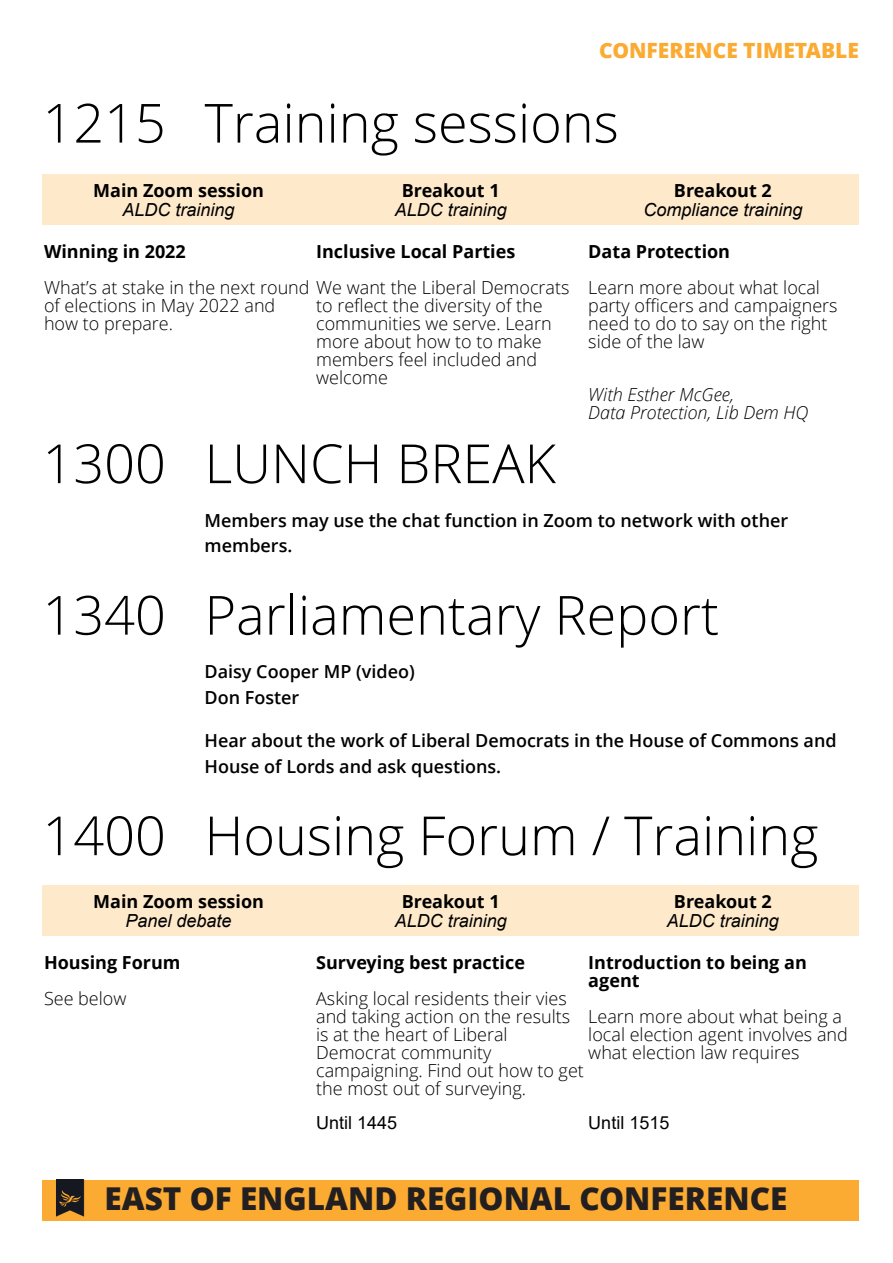
<style>
.page{position:relative;width:893px;height:1263px;background:#fff}
.page>*{position:absolute;margin:0;border:0;box-sizing:border-box;transform-origin:0 0}
.t1{font:300 54px "Open Sans";color:#000}
.t2{font:800 31.5px "Open Sans";color:#231f20}
.t3{font:800 21px "Open Sans";color:#fbab32}
.t4{font:300 18px/18px "Open Sans";color:#000}
.t5{font:600 18px/25.5px "Open Sans";color:#000}
.t6{font:700 18px/18px "Open Sans";color:#000}
.t7{font:italic 18px "Arial";color:#000}
.t8{font:italic 300 18px/18px "Open Sans";color:#000}
.t9{font:18px "Arial";color:#000}
</style>
<div class="page">
<div style="left:43px;top:1180px;width:816px;height:40px;background:#fbab32"></div>
<img style="left:56px;top:1180px;width:29px;height:37px">
<div style="left:43px;top:174px;width:816px;height:51px;background:#feeacb"></div>
<div style="left:43px;top:885px;width:816px;height:51px;background:#feeacb"></div>
<p class="t3" style="left:599px;top:42px;width:261px">CONFERENCE TIMETABLE</p>
<h1 class="t1" style="left:43px;top:101px;width:578px">1215 Training sessions</h1>
<p class="t6" style="left:93px;top:183px;width:172px">Main Zoom session</p>
<p class="t7" style="left:123px;top:203px;width:114px">ALDC training</p>
<p class="t6" style="left:402px;top:183px;width:99px">Breakout 1</p>
<p class="t7" style="left:395px;top:203px;width:114px">ALDC training</p>
<p class="t6" style="left:674px;top:183px;width:99px">Breakout 2</p>
<p class="t7" style="left:643px;top:203px;width:161px">Compliance training</p>
<p class="t6" style="left:44px;top:244px;width:143px">Winning in 2022</p>
<p class="t4" style="left:44px;top:280px;width:527px">What’s at stake in the next round We want the Liberal Democrats of elections in May 2022 and<br>how to prepare.</p>
<p class="t6" style="left:316px;top:244px;width:201px">Inclusive Local Parties</p>
<p class="t4" style="left:316px;top:298px;width:237px">to reflect the diversity of the communities we serve. Learn more about how to to make members feel included and welcome</p>
<p class="t6" style="left:588px;top:244px;width:143px">Data Protection</p>
<p class="t4" style="left:588px;top:280px;width:251px">Learn more about what local party officers and campaigners need to do to say on the right side of the law</p>
<p class="t8" style="left:588px;top:387px;width:222px">With Esther McGee,<br>Data Protection, Lib Dem HQ</p>
<h1 class="t1" style="left:43px;top:442px;width:515px">1300 LUNCH BREAK</h1>
<p class="t5" style="left:205px;top:509px;width:585px">Members may use the chat function in Zoom to network with other members.</p>
<h1 class="t1" style="left:43px;top:593px;width:678px">1340 Parliamentary Report</h1>
<p class="t5" style="left:205px;top:661px;width:212px">Daisy Cooper MP (video)<br>Don Foster</p>
<p class="t5" style="left:205px;top:730px;width:634px">Hear about the work of Liberal Democrats in the House of Commons and<br>House of Lords and ask questions.</p>
<h1 class="t1" style="left:43px;top:814px;width:777px">1400 Housing Forum / Training</h1>
<p class="t6" style="left:93px;top:894px;width:172px">Main Zoom session</p>
<p class="t7" style="left:126px;top:914px;width:108px">Panel debate</p>
<p class="t6" style="left:44px;top:955px;width:138px">Housing Forum</p>
<p class="t4" style="left:44px;top:991px;width:84px">See below</p>
<p class="t6" style="left:402px;top:894px;width:99px">Breakout 1</p>
<p class="t7" style="left:395px;top:914px;width:114px">ALDC training</p>
<p class="t6" style="left:674px;top:894px;width:99px">Breakout 2</p>
<p class="t7" style="left:667px;top:914px;width:114px">ALDC training</p>
<p class="t6" style="left:316px;top:955px;width:210px">Surveying best practice</p>
<p class="t4" style="left:316px;top:991px;width:269px">Asking local residents their vies and taking action on the results is at the heart of Liberal<br>Democrat community campaigning. Find out how to get the most out of surveying.</p>
<p class="t6" style="left:588px;top:955px;width:220px">Introduction to being an agent</p>
<p class="t4" style="left:588px;top:1009px;width:261px">Learn more about what being a local election agent involves and what election law requires</p>
<p class="t9" style="left:316px;top:1116px;width:83px">Until 1445</p>
<p class="t9" style="left:588px;top:1116px;width:83px">Until 1515</p>
<h2 class="t2" style="left:105px;top:1185px;width:684px">EAST OF ENGLAND REGIONAL CONFERENCE</h2>
</div>
